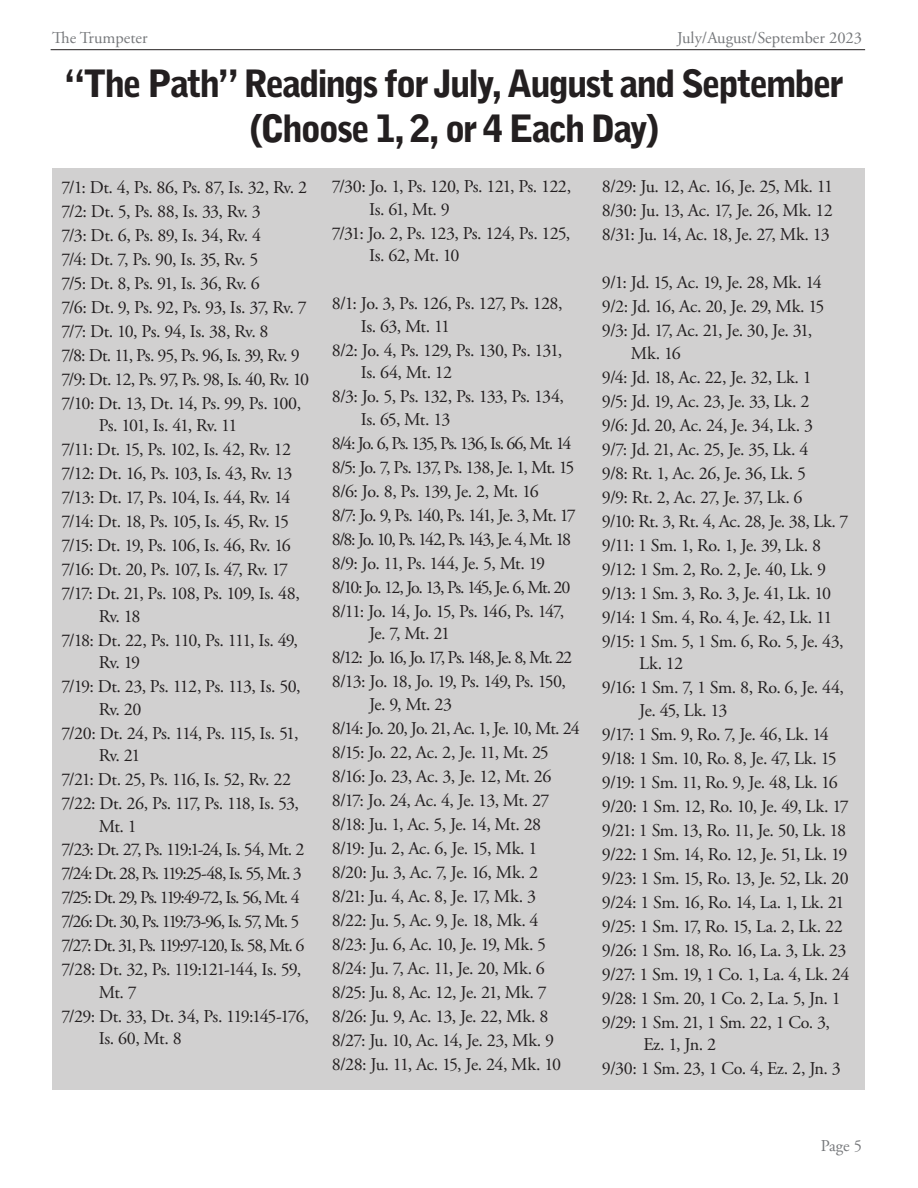
<style>
.page{position:relative;width:918px;height:1188px;background:#fff}
.page>*{position:absolute;margin:0;border:0;box-sizing:border-box;transform-origin:0 0}
.t1{font:900 37.5px/45px "Bell Gothic Std";letter-spacing:-.065em;color:#231f20;text-align:center}
.t2{font:18px/24px "Adobe Garamond Pro";letter-spacing:-.045em;color:#231f20;text-align:justify}
.t3{font:18px "Adobe Garamond Pro";letter-spacing:-.085em;color:#231f20}
.t4{font:18px "Adobe Garamond Pro";letter-spacing:-.065em;color:#231f20}
.t5{font:18px "Adobe Garamond Pro";letter-spacing:-.025em;color:#231f20}
.t6{font:18px "Adobe Garamond Pro";letter-spacing:-.02em;color:#231f20}
.t7{font:16.5px "Adobe Garamond Pro";color:#76787b}
</style>
<div class="page">
<hr style="left:51px;top:49px;width:814px;height:1px;background:#231f20">
<div style="left:53px;top:168px;width:812px;height:922px;background:#d1d0d0"></div>
<p class="t7" style="left:52px;top:27px;width:97px">The Trumpeter</p>
<p class="t7" style="left:677px;top:27px;width:187px">July/August/September 2023</p>
<p class="t1" style="left:65px;top:62px;width:781px">“The Path” Readings for July, August and September (Choose 1, 2, or 4 Each Day)</p>
<p class="t2" style="left:62px;top:176px;width:247px">7/1: Dt. 4, Ps. 86, Ps. 87, Is. 32, Rv. 2</p>
<p class="t2" style="left:62px;top:200px;width:201px">7/2: Dt. 5, Ps. 88, Is. 33, Rv. 3</p>
<p class="t5" style="left:62px;top:224px;width:201px">7/3: Dt. 6, Ps. 89, Is. 34, Rv. 4</p>
<p class="t2" style="left:62px;top:248px;width:198px">7/4: Dt. 7, Ps. 90, Is. 35, Rv. 5</p>
<p class="t2" style="left:62px;top:272px;width:200px">7/5: Dt. 8, Ps. 91, Is. 36, Rv. 6</p>
<p class="t2" style="left:62px;top:296px;width:247px">7/6: Dt. 9, Ps. 92, Ps. 93, Is. 37, Rv. 7</p>
<p class="t2" style="left:62px;top:320px;width:209px">7/7: Dt. 10, Ps. 94, Is. 38, Rv. 8</p>
<p class="t4" style="left:62px;top:344px;width:240px">7/8: Dt. 11, Ps. 95, Ps. 96, Is. 39, Rv. 9</p>
<p class="t2" style="left:62px;top:368px;width:249px">7/9: Dt. 12, Ps. 97, Ps. 98, Is. 40, Rv. 10</p>
<p class="t2" style="left:62px;top:392px;width:241px">7/10: Dt. 13, Dt. 14, Ps. 99, Ps. 100,</p>
<p class="t4" style="left:99px;top:415px;width:140px">Ps. 101, Is. 41, Rv. 11</p>
<p class="t2" style="left:62px;top:438px;width:231px">7/11: Dt. 15, Ps. 102, Is. 42, Rv. 12</p>
<p class="t2" style="left:62px;top:462px;width:233px">7/12: Dt. 16, Ps. 103, Is. 43, Rv. 13</p>
<p class="t2" style="left:62px;top:486px;width:231px">7/13: Dt. 17, Ps. 104, Is. 44, Rv. 14</p>
<p class="t4" style="left:62px;top:511px;width:229px">7/14: Dt. 18, Ps. 105, Is. 45, Rv. 15</p>
<p class="t2" style="left:62px;top:534px;width:231px">7/15: Dt. 19, Ps. 106, Is. 46, Rv. 16</p>
<p class="t2" style="left:62px;top:558px;width:228px">7/16: Dt. 20, Ps. 107, Is. 47, Rv. 17</p>
<p class="t2" style="left:62px;top:582px;width:240px">7/17: Dt. 21, Ps. 108, Ps. 109, Is. 48,</p>
<p class="t2" style="left:99px;top:604px;width:43px">Rv. 18</p>
<p class="t2" style="left:62px;top:628px;width:238px">7/18: Dt. 22, Ps. 110, Ps. 111, Is. 49,</p>
<p class="t2" style="left:99px;top:651px;width:43px">Rv. 19</p>
<p class="t2" style="left:62px;top:675px;width:241px">7/19: Dt. 23, Ps. 112, Ps. 113, Is. 50,</p>
<p class="t2" style="left:99px;top:697px;width:44px">Rv. 20</p>
<p class="t2" style="left:62px;top:721px;width:239px">7/20: Dt. 24, Ps. 114, Ps. 115, Is. 51,</p>
<p class="t2" style="left:99px;top:744px;width:43px">Rv. 21</p>
<p class="t2" style="left:62px;top:768px;width:231px">7/21: Dt. 25, Ps. 116, Is. 52, Rv. 22</p>
<p class="t2" style="left:62px;top:792px;width:239px">7/22: Dt. 26, Ps. 117, Ps. 118, Is. 53,</p>
<p class="t2" style="left:99px;top:814px;width:40px">Mt. 1</p>
<p class="t2" style="left:62px;top:838px;width:244px">7/23: Dt. 27, Ps. 119:1-24, Is. 54, Mt. 2</p>
<p class="t3" style="left:62px;top:863px;width:242px">7/24: Dt. 28, Ps. 119:25-48, Is. 55, Mt. 3</p>
<p class="t3" style="left:62px;top:887px;width:240px">7/25: Dt. 29, Ps. 119:49-72, Is. 56, Mt. 4</p>
<p class="t3" style="left:62px;top:911px;width:239px">7/26: Dt. 30, Ps. 119:73-96, Is. 57, Mt. 5</p>
<p class="t3" style="left:62px;top:935px;width:244px">7/27: Dt. 31, Ps. 119:97-120, Is. 58, Mt. 6</p>
<p class="t2" style="left:62px;top:958px;width:241px">7/28: Dt. 32, Ps. 119:121-144, Is. 59,</p>
<p class="t2" style="left:99px;top:981px;width:40px">Mt. 7</p>
<p class="t2" style="left:62px;top:1005px;width:249px">7/29: Dt. 33, Dt. 34, Ps. 119:145-176,</p>
<p class="t2" style="left:99px;top:1027px;width:84px">Is. 60, Mt. 8</p>
<p class="t2" style="left:602px;top:175px;width:233px">8/29: Ju. 12, Ac. 16, Je. 25, Mk. 11<br>8/30: Ju. 13, Ac. 17, Je. 26, Mk. 12<br>8/31: Ju. 14, Ac. 18, Je. 27, Mk. 13</p>
<p class="t2" style="left:602px;top:271px;width:221px">9/1: Jd. 15, Ac. 19, Je. 28, Mk. 14</p>
<p class="t2" style="left:602px;top:295px;width:224px">9/2: Jd. 16, Ac. 20, Je. 29, Mk. 15</p>
<p class="t2" style="left:602px;top:319px;width:212px">9/3: Jd. 17, Ac. 21, Je. 30, Je. 31,</p>
<p class="t2" style="left:631px;top:342px;width:51px">Mk. 16</p>
<p class="t2" style="left:602px;top:366px;width:211px">9/4: Jd. 18, Ac. 22, Je. 32, Lk. 1</p>
<p class="t2" style="left:602px;top:390px;width:209px">9/5: Jd. 19, Ac. 23, Je. 33, Lk. 2</p>
<p class="t6" style="left:602px;top:414px;width:213px">9/6: Jd. 20, Ac. 24, Je. 34, Lk. 3</p>
<p class="t2" style="left:602px;top:438px;width:208px">9/7: Jd. 21, Ac. 25, Je. 35, Lk. 4</p>
<p class="t6" style="left:602px;top:462px;width:206px">9/8: Rt. 1, Ac. 26, Je. 36, Lk. 5</p>
<p class="t5" style="left:602px;top:486px;width:202px">9/9: Rt. 2, Ac. 27, Je. 37, Lk. 6</p>
<p class="t2" style="left:602px;top:510px;width:248px">9/10: Rt. 3, Rt. 4, Ac. 28, Je. 38, Lk. 7</p>
<p class="t2" style="left:602px;top:534px;width:221px">9/11: 1 Sm. 1, Ro. 1, Je. 39, Lk. 8</p>
<p class="t5" style="left:602px;top:558px;width:226px">9/12: 1 Sm. 2, Ro. 2, Je. 40, Lk. 9</p>
<p class="t2" style="left:602px;top:582px;width:231px">9/13: 1 Sm. 3, Ro. 3, Je. 41, Lk. 10</p>
<p class="t2" style="left:602px;top:606px;width:232px">9/14: 1 Sm. 4, Ro. 4, Je. 42, Lk. 11</p>
<p class="t2" style="left:602px;top:630px;width:243px">9/15: 1 Sm. 5, 1 Sm. 6, Ro. 5, Je. 43,</p>
<p class="t2" style="left:639px;top:652px;width:45px">Lk. 12</p>
<p class="t2" style="left:602px;top:676px;width:244px">9/16: 1 Sm. 7, 1 Sm. 8, Ro. 6, Je. 44,</p>
<p class="t2" style="left:639px;top:699px;width:90px">Je. 45, Lk. 13</p>
<p class="t2" style="left:602px;top:723px;width:228px">9/17: 1 Sm. 9, Ro. 7, Je. 46, Lk. 14</p>
<p class="t2" style="left:602px;top:747px;width:236px">9/18: 1 Sm. 10, Ro. 8, Je. 47, Lk. 15</p>
<p class="t2" style="left:602px;top:771px;width:237px">9/19: 1 Sm. 11, Ro. 9, Je. 48, Lk. 16</p>
<p class="t2" style="left:602px;top:795px;width:248px">9/20: 1 Sm. 12, Ro. 10, Je. 49, Lk. 17</p>
<p class="t2" style="left:602px;top:819px;width:246px">9/21: 1 Sm. 13, Ro. 11, Je. 50, Lk. 18</p>
<p class="t2" style="left:602px;top:843px;width:247px">9/22: 1 Sm. 14, Ro. 12, Je. 51, Lk. 19</p>
<p class="t2" style="left:602px;top:867px;width:248px">9/23: 1 Sm. 15, Ro. 13, Je. 52, Lk. 20</p>
<p class="t2" style="left:602px;top:891px;width:244px">9/24: 1 Sm. 16, Ro. 14, La. 1, Lk. 21</p>
<p class="t2" style="left:602px;top:915px;width:242px">9/25: 1 Sm. 17, Ro. 15, La. 2, Lk. 22</p>
<p class="t5" style="left:602px;top:939px;width:246px">9/26: 1 Sm. 18, Ro. 16, La. 3, Lk. 23</p>
<p class="t2" style="left:602px;top:963px;width:249px">9/27: 1 Sm. 19, 1 Co. 1, La. 4, Lk. 24</p>
<p class="t6" style="left:602px;top:987px;width:240px">9/28: 1 Sm. 20, 1 Co. 2, La. 5, Jn. 1</p>
<p class="t2" style="left:602px;top:1011px;width:229px">9/29: 1 Sm. 21, 1 Sm. 22, 1 Co. 3,</p>
<p class="t2" style="left:643px;top:1033px;width:74px">Ez. 1, Jn. 2</p>
<p class="t5" style="left:602px;top:1058px;width:240px">9/30: 1 Sm. 23, 1 Co. 4, Ez. 2, Jn. 3</p>
<p class="t2" style="left:332px;top:175px;width:241px">7/30: Jo. 1, Ps. 120, Ps. 121, Ps. 122,</p>
<p class="t2" style="left:369px;top:198px;width:82px">Is. 61, Mt. 9</p>
<p class="t2" style="left:332px;top:222px;width:240px">7/31: Jo. 2, Ps. 123, Ps. 124, Ps. 125,</p>
<p class="t2" style="left:369px;top:244px;width:92px">Is. 62, Mt. 10</p>
<p class="t2" style="left:332px;top:292px;width:233px">8/1: Jo. 3, Ps. 126, Ps. 127, Ps. 128,</p>
<p class="t2" style="left:361px;top:315px;width:91px">Is. 63, Mt. 11</p>
<p class="t2" style="left:332px;top:339px;width:232px">8/2: Jo. 4, Ps. 129, Ps. 130, Ps. 131,</p>
<p class="t2" style="left:361px;top:361px;width:93px">Is. 64, Mt. 12</p>
<p class="t2" style="left:332px;top:385px;width:234px">8/3: Jo. 5, Ps. 132, Ps. 133, Ps. 134,</p>
<p class="t2" style="left:361px;top:408px;width:91px">Is. 65, Mt. 13</p>
<p class="t3" style="left:332px;top:432px;width:241px">8/4: Jo. 6, Ps. 135, Ps. 136, Is. 66, Mt. 14</p>
<p class="t4" style="left:332px;top:456px;width:244px">8/5: Jo. 7, Ps. 137, Ps. 138, Je. 1, Mt. 15</p>
<p class="t2" style="left:332px;top:480px;width:209px">8/6: Jo. 8, Ps. 139, Je. 2, Mt. 16</p>
<p class="t4" style="left:332px;top:504px;width:246px">8/7: Jo. 9, Ps. 140, Ps. 141, Je. 3, Mt. 17</p>
<p class="t3" style="left:332px;top:528px;width:241px">8/8: Jo. 10, Ps. 142, Ps. 143, Je. 4, Mt. 18</p>
<p class="t2" style="left:332px;top:552px;width:215px">8/9: Jo. 11, Ps. 144, Je. 5, Mt. 19</p>
<p class="t3" style="left:332px;top:576px;width:240px">8/10: Jo. 12, Jo. 13, Ps. 145, Je. 6, Mt. 20</p>
<p class="t2" style="left:332px;top:600px;width:234px">8/11: Jo. 14, Jo. 15, Ps. 146, Ps. 147,</p>
<p class="t2" style="left:369px;top:622px;width:83px">Je. 7, Mt. 21</p>
<p class="t3" style="left:332px;top:647px;width:242px">8/12: Jo. 16, Jo. 17, Ps. 148, Je. 8, Mt. 22</p>
<p class="t2" style="left:332px;top:670px;width:236px">8/13: Jo. 18, Jo. 19, Ps. 149, Ps. 150,</p>
<p class="t2" style="left:369px;top:693px;width:85px">Je. 9, Mt. 23</p>
<p class="t2" style="left:332px;top:717px;width:250px">8/14: Jo. 20, Jo. 21, Ac. 1, Je. 10, Mt. 24</p>
<p class="t2" style="left:332px;top:741px;width:219px">8/15: Jo. 22, Ac. 2, Je. 11, Mt. 25</p>
<p class="t2" style="left:332px;top:765px;width:221px">8/16: Jo. 23, Ac. 3, Je. 12, Mt. 26</p>
<p class="t2" style="left:332px;top:789px;width:219px">8/17: Jo. 24, Ac. 4, Je. 13, Mt. 27</p>
<p class="t2" style="left:332px;top:813px;width:211px">8/18: Ju. 1, Ac. 5, Je. 14, Mt. 28</p>
<p class="t2" style="left:332px;top:837px;width:207px">8/19: Ju. 2, Ac. 6, Je. 15, Mk. 1</p>
<p class="t2" style="left:332px;top:861px;width:208px">8/20: Ju. 3, Ac. 7, Je. 16, Mk. 2</p>
<p class="t2" style="left:332px;top:885px;width:206px">8/21: Ju. 4, Ac. 8, Je. 17, Mk. 3</p>
<p class="t2" style="left:332px;top:909px;width:208px">8/22: Ju. 5, Ac. 9, Je. 18, Mk. 4</p>
<p class="t2" style="left:332px;top:933px;width:216px">8/23: Ju. 6, Ac. 10, Je. 19, Mk. 5</p>
<p class="t2" style="left:332px;top:957px;width:215px">8/24: Ju. 7, Ac. 11, Je. 20, Mk. 6</p>
<p class="t2" style="left:332px;top:981px;width:217px">8/25: Ju. 8, Ac. 12, Je. 21, Mk. 7</p>
<p class="t6" style="left:332px;top:1005px;width:218px">8/26: Ju. 9, Ac. 13, Je. 22, Mk. 8</p>
<p class="t2" style="left:332px;top:1029px;width:224px">8/27: Ju. 10, Ac. 14, Je. 23, Mk. 9</p>
<p class="t2" style="left:332px;top:1053px;width:231px">8/28: Ju. 11, Ac. 15, Je. 24, Mk. 10</p>
<p class="t7" style="left:821px;top:1136px;width:43px">Page 5</p>
</div>
